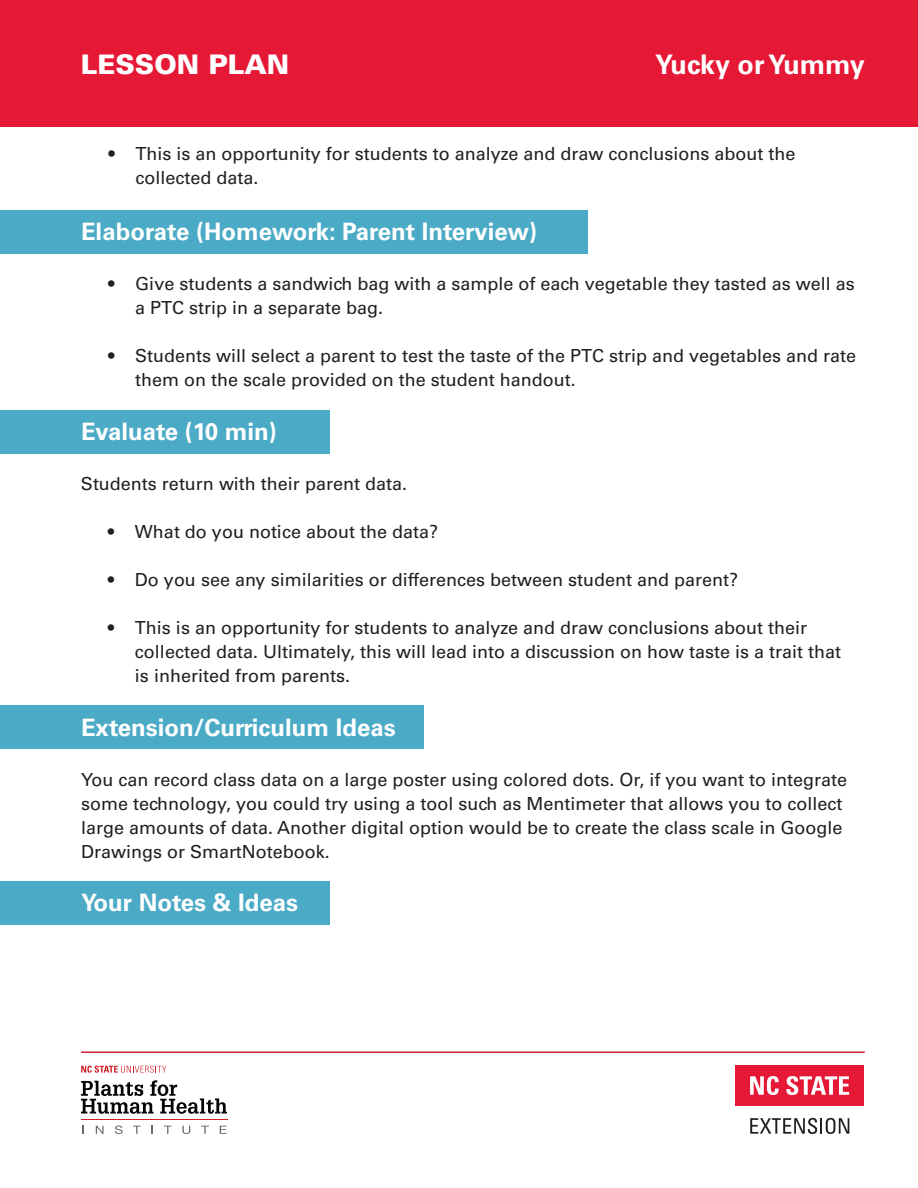
<style>
.page{position:relative;width:918px;height:1188px;background:#fff}
.page>*{position:absolute;margin:0;border:0;box-sizing:border-box;transform-origin:0 0}
.t1{font:700 27px "Univers LT Std";color:#fff}
.t2{font:900 27px "Univers LT Std";color:#fff}
.t3{font:700 24px "Univers LT Std";color:#fff}
.t4{font:18px/24px "Univers LT Std";color:#231f20}
</style>
<div class="page">
<div style="left:0;top:410px;width:330px;height:43px;background:#4baac6"></div>
<div style="left:0;top:0;width:918px;height:126px;background:#e51836"></div>
<hr style="left:81px;top:1052px;width:784px;height:1px;background:#cf202f">
<hr style="left:81px;top:1120px;width:147px;height:1px;background:#cd2028">
<svg style="left:96px;top:1126px;width:8px;height:8px"></svg>
<svg style="left:115px;top:1125px;width:8px;height:9px"></svg>
<svg style="left:133px;top:1126px;width:8px;height:8px"></svg>
<svg style="left:164px;top:1126px;width:8px;height:8px"></svg>
<svg style="left:182px;top:1126px;width:8px;height:8px"></svg>
<svg style="left:201px;top:1126px;width:8px;height:8px"></svg>
<svg style="left:220px;top:1126px;width:6px;height:8px"></svg>
<svg style="left:81px;top:1080px;width:146px;height:34px"></svg>
<svg style="left:81px;top:1066px;width:85px;height:7px"></svg>
<div style="left:736px;top:1065px;width:128px;height:41px;background:#e51836"></div>
<svg style="left:750px;top:1076px;width:29px;height:19px"></svg>
<svg style="left:786px;top:1076px;width:63px;height:19px"></svg>
<svg style="left:750px;top:1118px;width:99px;height:16px"></svg>
<div style="left:0;top:706px;width:423px;height:43px;background:#4baac6"></div>
<div style="left:0;top:882px;width:330px;height:43px;background:#4baac6"></div>
<div style="left:0;top:210px;width:588px;height:43px;background:#4baac6"></div>
<h1 class="t2" style="left:81px;top:47px;width:210px">LESSON PLAN</h1>
<h1 class="t1" style="left:655px;top:48px;width:211px">Yucky or Yummy</h1>
<p class="t4" style="left:135px;top:142px;width:662px;text-indent:-27px">• This is an opportunity for students to analyze and draw conclusions about the collected data.</p>
<h2 class="t3" style="left:81px;top:218px;width:458px">Elaborate (Homework: Parent Interview)</h2>
<p class="t4" style="left:135px;top:272px;width:721px;text-indent:-27px">• Give students a sandwich bag with a sample of each vegetable they tasted as well as a PTC strip in a separate bag.</p>
<p class="t4" style="left:135px;top:344px;width:723px;text-indent:-27px">• Students will select a parent to test the taste of the PTC strip and vegetables and rate them on the scale provided on the student handout.</p>
<h2 class="t3" style="left:81px;top:417px;width:197px">Evaluate (10 min)</h2>
<p class="t4" style="left:81px;top:472px;width:328px">Students return with their parent data.</p>
<p class="t4" style="left:108px;top:520px;width:332px">• What do you notice about the data?</p>
<p class="t4" style="left:108px;top:568px;width:632px">• Do you see any similarities or differences between student and parent?</p>
<p class="t4" style="left:135px;top:616px;width:708px;text-indent:-27px">• This is an opportunity for students to analyze and draw conclusions about their collected data. Ultimately, this will lead into a discussion on how taste is a trait that is inherited from parents.</p>
<h2 class="t3" style="left:81px;top:713px;width:316px">Extension/Curriculum Ideas</h2>
<p class="t4" style="left:81px;top:767px;width:768px">You can record class data on a large poster using colored dots. Or, if you want to integrate some technology, you could try using a tool such as Mentimeter that allows you to collect large amounts of data. Another digital option would be to create the class scale in Google Drawings or SmartNotebook.</p>
<h2 class="t3" style="left:81px;top:889px;width:219px">Your Notes &amp; Ideas</h2>
</div>
